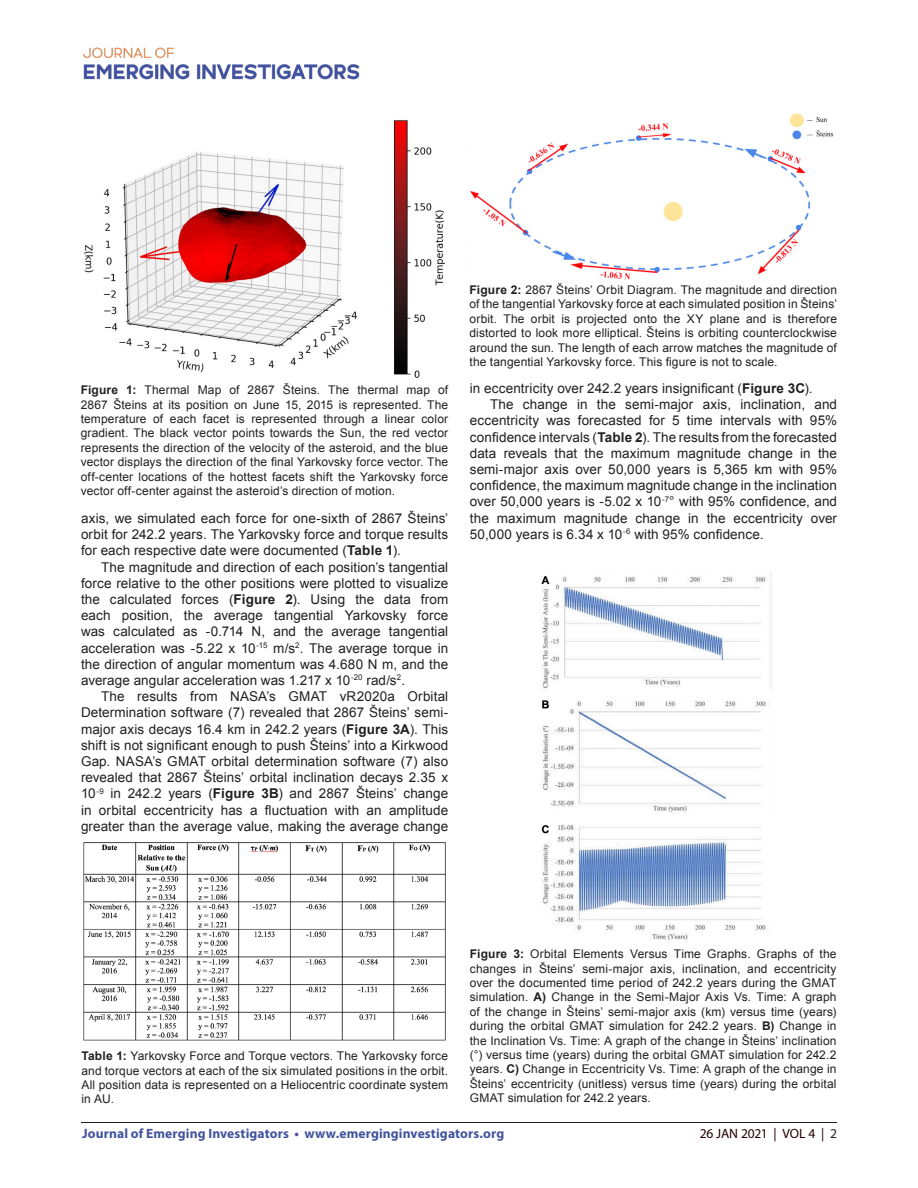
<style>
.page{position:relative;width:918px;height:1188px;background:#fff}
.page>*{position:absolute;margin:0;border:0;box-sizing:border-box;transform-origin:0 0}
.t1{font:13.5px/16.2px "Arial";letter-spacing:.005em;color:#231f20;text-align:justify}
.t2{font:700 13.5px "Myriad Pro";letter-spacing:.01em;color:#42549e}
.t3{font:13.5px "Myriad Pro";letter-spacing:-.015em;color:#230000}
.t4{font:12px/14.4px "Arial";letter-spacing:.01em;color:#231f20;text-align:justify}
.s1{font-weight:700}
.s2{color:#231f20}
</style>
<div class="page">
<hr style="left:81px;top:1122px;width:756px;height:1px;background:#231f20">
<img style="left:83px;top:47px;width:277px;height:33px">
<img style="left:84px;top:119px;width:361px;height:259px">
<img style="left:470px;top:113px;width:364px;height:167px">
<img style="left:541px;top:575px;width:225px;height:366px">
<img style="left:83px;top:842px;width:363px;height:199px">
<p class="t4" style="left:81px;top:383px;width:369px"><span class="s1">Figure 1:</span> Thermal Map of 2867 Šteins. The thermal map of 2867 Šteins at its position on June 15, 2015 is represented. The temperature of each facet is represented through a linear color gradient. The black vector points towards the Sun, the red vector represents the direction of the velocity of the asteroid, and the blue vector displays the direction of the final Yarkovsky force vector. The off-center locations of the hottest facets shift the Yarkovsky force vector off-center against the asteroid’s direction of motion.</p>
<p class="t1" style="left:81px;top:510px;width:369px">axis, we simulated each force for one-sixth of 2867 Šteins’ orbit for 242.2 years. The Yarkovsky force and torque results for each respective date were documented (<span class="s1">Table 1</span>).</p>
<p class="t1" style="left:81px;top:559px;width:369px;text-indent:20px">The magnitude and direction of each position’s tangential force relative to the other positions were plotted to visualize the calculated forces (<span class="s1">Figure 2</span>). Using the data from each position, the average tangential Yarkovsky force was calculated as -0.714 N, and the average tangential acceleration was -5.22 x 10<sup>-15</sup> m/s<sup>2</sup>. The average torque in the direction of angular momentum was 4.680 N m, and the average angular acceleration was 1.217 x 10<sup>-20</sup> rad/s<sup>2</sup>.</p>
<p class="t1" style="left:81px;top:688px;width:369px;text-indent:20px">The results from NASA’s GMAT vR2020a Orbital Determination software (7) revealed that 2867 Šteins’ semi&shy;major axis decays 16.4 km in 242.2 years (<span class="s1">Figure 3A</span>). This shift is not significant enough to push Šteins’ into a Kirkwood Gap. NASA’s GMAT orbital determination software (7) also revealed that 2867 Šteins’ orbital inclination decays 2.35 x 10<sup>-9</sup> in 242.2 years (<span class="s1">Figure 3B</span>) and 2867 Šteins’ change in orbital eccentricity has a fluctuation with an amplitude greater than the average value, making the average change</p>
<p class="t4" style="left:470px;top:283px;width:369px"><span class="s1">Figure 2:</span> 2867 Šteins’ Orbit Diagram. The magnitude and direction of the tangential Yarkovsky force at each simulated position in Šteins’ orbit. The orbit is projected onto the XY plane and is therefore distorted to look more elliptical. Šteins is orbiting counterclockwise around the sun. The length of each arrow matches the magnitude of the tangential Yarkovsky force. This figure is not to scale.</p>
<p class="t1" style="left:470px;top:380px;width:344px">in eccentricity over 242.2 years insignificant (<span class="s1">Figure 3C</span>).</p>
<p class="t1" style="left:470px;top:396px;width:369px;text-indent:20px">The change in the semi-major axis, inclination, and eccentricity was forecasted for 5 time intervals with 95% confidence intervals (<span class="s1">Table 2</span>). The results from the forecasted data reveals that the maximum magnitude change in the semi-major axis over 50,000 years is 5,365 km with 95% confidence, the maximum magnitude change in the inclination over 50,000 years is -5.02 x 10<sup>-7</sup>° with 95% confidence, and the maximum magnitude change in the eccentricity over 50,000 years is 6.34 x 10<sup>-6</sup> with 95% confidence.</p>
<p class="t4" style="left:81px;top:1049px;width:368px"><span class="s1">Table 1:</span> Yarkovsky Force and Torque vectors. The Yarkovsky force and torque vectors at each of the six simulated positions in the orbit.<br>All position data is represented on a Heliocentric coordinate system in AU.</p>
<p class="t4" style="left:470px;top:947px;width:368px"><span class="s1">Figure 3:</span> Orbital Elements Versus Time Graphs. Graphs of the changes in Šteins’ semi-major axis, inclination, and eccentricity over the documented time period of 242.2 years during the GMAT simulation. <span class="s1">A)</span> Change in the Semi-Major Axis Vs. Time: A graph of the change in Šteins’ semi-major axis (km) versus time (years) during the orbital GMAT simulation for 242.2 years. <span class="s1">B)</span> Change in the Inclination Vs. Time: A graph of the change in Šteins’ inclination (°) versus time (years) during the orbital GMAT simulation for 242.2 years. <span class="s1">C)</span> Change in Eccentricity Vs. Time: A graph of the change in Šteins’ eccentricity (unitless) versus time (years) during the orbital GMAT simulation for 242.2 years.</p>
<p class="t2" style="left:82px;top:1125px;width:424px">Journal of Emerging Investigators • www.emerginginvestigators.org</p>
<p class="t3" style="left:700px;top:1125px;width:139px">26 JAN 2021 | VOL 4 | <span class="s2">2</span></p>
</div>
